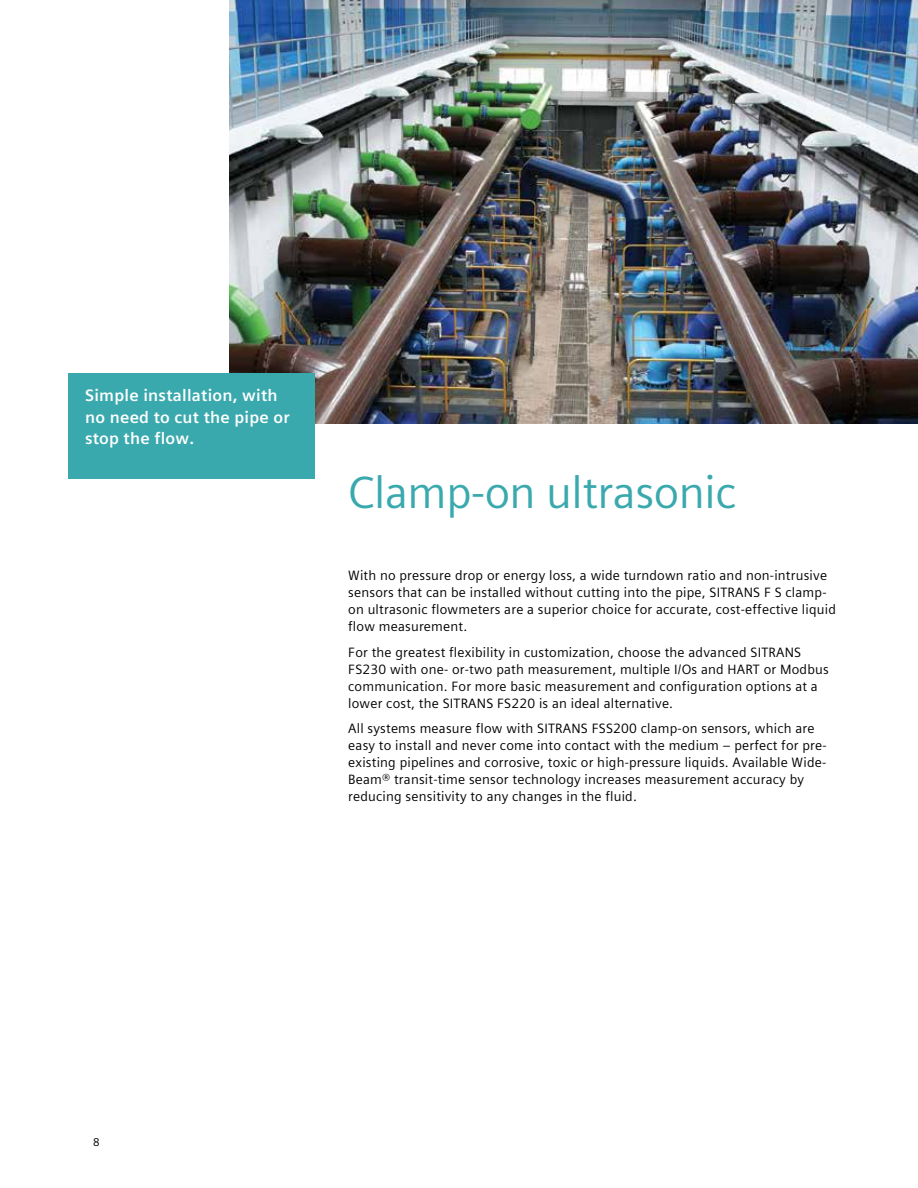
<style>
.page{position:relative;width:918px;height:1188px;background:#fff}
.page>*{position:absolute;margin:0;border:0;box-sizing:border-box;transform-origin:0 0}
.t1{font:45px "Siemens Sans Global";letter-spacing:-.01em;color:#3aa9ae}
.t2{font:700 16.5px/21.5px "Siemens Sans Global";letter-spacing:.015em;color:#fff}
.t3{font:13.5px/17px "Siemens Sans Global";letter-spacing:.015em;color:#000}
.t4{font:11.25px "Siemens Sans Global";color:#000}
</style>
<div class="page">
<img style="left:229px;top:0;width:689px;height:424px">
<div style="left:68px;top:373px;width:246px;height:105px;background:#3aa9ae"></div>
<p class="t2" style="left:85px;top:385px;width:206px">Simple installation, with no need to cut the pipe or stop the flow.</p>
<h1 class="t1" style="left:348px;top:458px;width:389px">Clamp-on ultrasonic</h1>
<p class="t3" style="left:348px;top:567px;width:489px">With no pressure drop or energy loss, a wide turndown ratio and non-intrusive sensors that can be installed without cutting into the pipe, SITRANS F S clamp&shy;on ultrasonic flowmeters are a superior choice for accurate, cost-effective liquid flow measurement.</p>
<p class="t3" style="left:348px;top:644px;width:482px">For the greatest flexibility in customization, choose the advanced SITRANS FS230 with one- or-two path measurement, multiple I/Os and HART or Modbus communication. For more basic measurement and configuration options at a lower cost, the SITRANS FS220 is an ideal alternative.</p>
<p class="t3" style="left:348px;top:720px;width:480px">All systems measure flow with SITRANS FSS200 clamp-on sensors, which are easy to install and never come into contact with the medium – perfect for pre&shy;existing pipelines and corrosive, toxic or high-pressure liquids. Available Wide-Beam® transit-time sensor technology increases measurement accuracy by reducing sensitivity to any changes in the fluid.</p>
<p class="t4" style="left:93px;top:1134px;width:8px">8</p>
</div>
